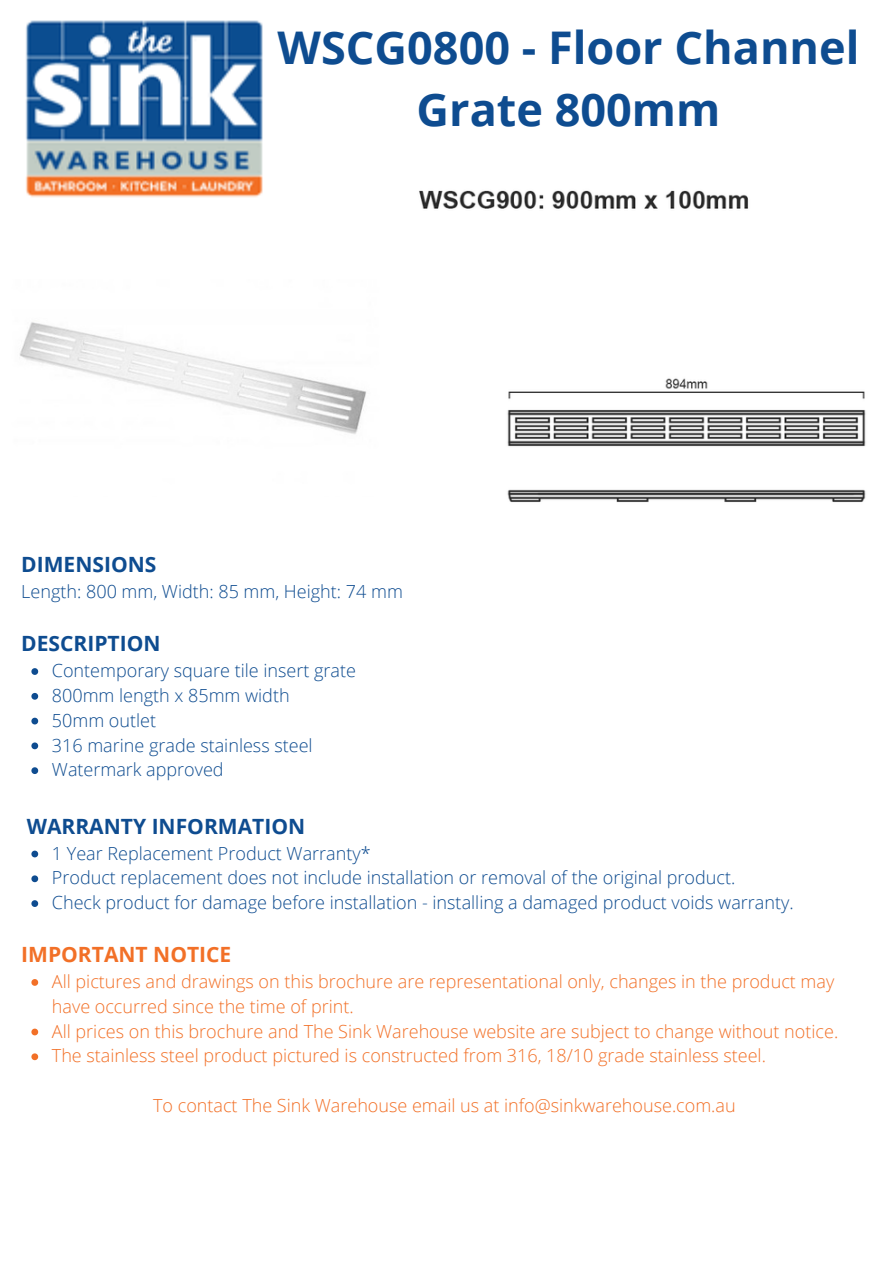
<style>
.page{position:relative;width:894px;height:1264px;background:#fff}
.page>*{position:absolute;margin:0;border:0;box-sizing:border-box;transform-origin:0 0}
.t1{font:700 45px/61.9px "Open Sans";color:#0e4c90;text-align:center}
.t2{font:700 21px "Open Sans";color:#0e4c90}
.t3{font:700 21px "Open Sans";color:#f27027}
.t4{font:300 18px/24.8px "Open Sans";color:#f27027}
.t5{font:300 18px "Open Sans";color:#0e4c90}
</style>
<div class="page">
<img style="left:26px;top:20px;width:237px;height:178px">
<svg style="left:31px;top:668px;width:7px;height:7px"></svg>
<svg style="left:31px;top:693px;width:7px;height:6px"></svg>
<svg style="left:31px;top:717px;width:7px;height:7px"></svg>
<svg style="left:31px;top:742px;width:7px;height:7px"></svg>
<svg style="left:31px;top:767px;width:7px;height:7px"></svg>
<svg style="left:31px;top:850px;width:7px;height:7px"></svg>
<svg style="left:31px;top:875px;width:7px;height:7px"></svg>
<svg style="left:31px;top:900px;width:7px;height:7px"></svg>
<svg style="left:31px;top:979px;width:7px;height:6px"></svg>
<svg style="left:31px;top:1028px;width:7px;height:7px"></svg>
<svg style="left:31px;top:1053px;width:7px;height:7px"></svg>
<img style="left:19px;top:322px;width:347px;height:112px">
<img style="left:419px;top:190px;width:447px;height:313px">
<p class="t1" style="left:277px;top:16px;width:583px">WSCG0800 - Floor Channel<br>Grate 800mm</p>
<p class="t2" style="left:21px;top:550px;width:137px">DIMENSIONS</p>
<p class="t5" style="left:21px;top:579px;width:383px">Length: 800 mm, Width: 85 mm, Height: 74 mm</p>
<p class="t2" style="left:21px;top:629px;width:141px">DESCRIPTION</p>
<p class="t5" style="left:52px;top:658px;width:305px">Contemporary square tile insert grate</p>
<p class="t5" style="left:52px;top:682px;width:239px">800mm length x 85mm width</p>
<p class="t5" style="left:52px;top:707px;width:106px">50mm outlet</p>
<p class="t5" style="left:52px;top:732px;width:262px">316 marine grade stainless steel</p>
<p class="t5" style="left:52px;top:757px;width:173px">Watermark approved</p>
<p class="t2" style="left:27px;top:811px;width:280px">WARRANTY INFORMATION</p>
<p class="t5" style="left:52px;top:840px;width:320px">1 Year Replacement Product Warranty*</p>
<p class="t5" style="left:52px;top:865px;width:684px">Product replacement does not include installation or removal of the original product.</p>
<p class="t5" style="left:52px;top:890px;width:743px">Check product for damage before installation - installing a damaged product voids warranty.</p>
<p class="t3" style="left:21px;top:939px;width:211px">IMPORTANT NOTICE</p>
<p class="t4" style="left:52px;top:968px;width:783px">All pictures and drawings on this brochure are representational only, changes in the product may have occurred since the time of print.</p>
<p class="t4" style="left:52px;top:1018px;width:787px">All prices on this brochure and The Sink Warehouse website are subject to change without notice.</p>
<p class="t4" style="left:52px;top:1043px;width:715px">The stainless steel product pictured is constructed from 316, 18/10 grade stainless steel.</p>
<p class="t4" style="left:153px;top:1092px;width:584px">To contact The Sink Warehouse email us at info@sinkwarehouse.com.au</p>
</div>
